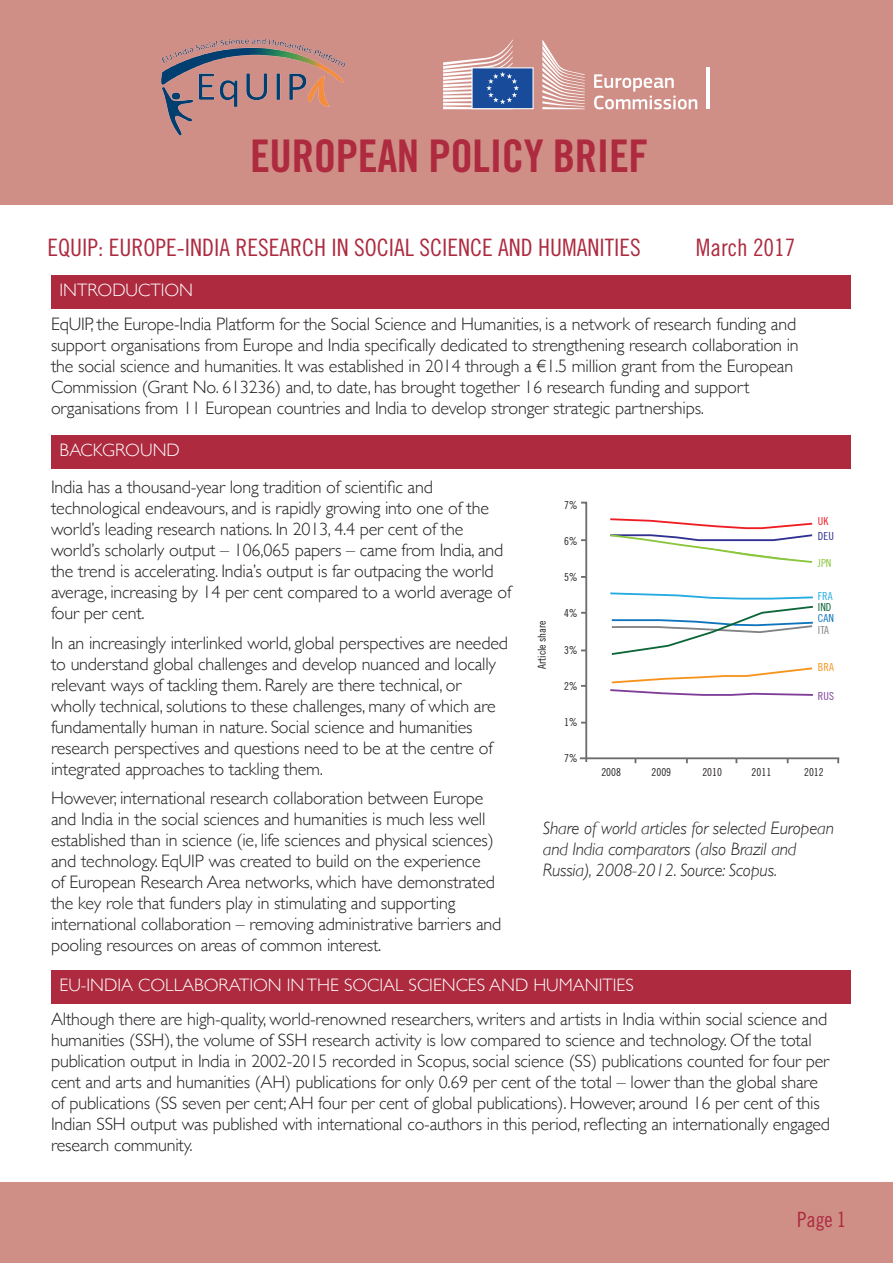
<style>
.page{position:relative;width:893px;height:1263px;background:#fff}
.page>*{position:absolute;margin:0;border:0;box-sizing:border-box;transform-origin:0 0}
.t1{font:45px "Trade Gothic LT Std Bd Cn 20";letter-spacing:-.01em;color:#ad2a3f}
.t2{font:24px "Trade Gothic LT Std Cn 18";color:#ad2a3f}
.t3{font:21px "Trade Gothic LT Std Cn 18";color:#ad2a3f}
.Text{font:300 18px/21px "Gill Sans";letter-spacing:-.01em;color:#231f20}
.Text-2{font:italic 300 18px/21px "Gill Sans";letter-spacing:-.01em;color:#231f20}
.Heading{font:300 18px "Gill Sans";color:#fff}
.t4{font:condensed 11.1px "Trade Gothic No.18";color:#231f20}
.t5{font:condensed 11.1px/11.2px "Trade Gothic No.18";color:#24aae1}
.t6{font:condensed 11.1px/14.9px "Trade Gothic No.18";color:#2e3092}
.t7{font:condensed 11.1px "Trade Gothic No.18";color:#8bc63e}
.t8{font:condensed 11.1px "Trade Gothic No.18";color:#f7931d}
.t9{font:condensed 11.1px "Trade Gothic No.18";color:#7e3e98}
.s1{color:#ee1d23}
.s2{color:#0c6638}
.s3{color:#1074bc}
.s4{color:#808285}
</style>
<div class="page">
<div style="left:0;top:0;width:893px;height:204px;background:#cf8e86"></div>
<img style="left:161px;top:38px;width:184px;height:98px">
<svg style="left:594px;top:74px;width:103px;height:35px"></svg>
<hr style="left:707px;top:67px;width:3px;height:42px;background:#fff">
<svg style="left:542px;top:39px;width:43px;height:70px"></svg>
<div style="left:471px;top:67px;width:63px;height:42px;background:#194b9b;border:1px solid #fff"></div>
<svg style="left:443px;top:39px;width:76px;height:70px"></svg>
<div style="left:51px;top:275px;width:799px;height:34px;background:#ad2a3f"></div>
<div style="left:51px;top:435px;width:799px;height:34px;background:#ad2a3f"></div>
<hr style="left:580px;top:757px;width:259px;height:2px;background:#6c6d70">
<svg style="left:610px;top:518px;width:203px;height:45px"></svg>
<svg style="left:610px;top:592px;width:203px;height:63px"></svg>
<svg style="left:610px;top:667px;width:203px;height:29px"></svg>
<svg style="left:579px;top:501px;width:9px;height:261px"></svg>
<div style="left:51px;top:970px;width:799px;height:34px;background:#ad2a3f"></div>
<div style="left:0;top:1183px;width:893px;height:80px;background:#cf8e86"></div>
<p class="t1" style="left:250px;top:129px;width:400px">EUROPEAN POLICY BRIEF</p>
<p class="t2" style="left:48px;top:233px;width:595px">EQUIP: EUROPE-INDIA RESEARCH IN SOCIAL SCIENCE AND HUMANITIES</p>
<p class="t2" style="left:696px;top:233px;width:101px">March 2017</p>
<p class="Heading" style="left:60px;top:276px;width:135px">INTRODUCTION</p>
<p class="Text" style="left:51px;top:313px;width:749px">EqUIP, the Europe-India Platform for the Social Science and Humanities, is a network of research funding and support organisations from Europe and India specifically dedicated to strengthening research collaboration in the social science and humanities. It was established in 2014 through a €1.5 million grant from the European Commission (Grant No. 613236) and, to date, has brought together 16 research funding and support organisations from 11 European countries and India to develop stronger strategic partnerships.</p>
<p class="Heading" style="left:60px;top:436px;width:122px">BACKGROUND</p>
<p class="Text" style="left:51px;top:476px;width:462px">India has a thousand-year long tradition of scientific and technological endeavours, and is rapidly growing into one of the world’s leading research nations. In 2013, 4.4 per cent of the world’s scholarly output – 106,065 papers – came from India, and the trend is accelerating. India’s output is far outpacing the world average, increasing by 14 per cent compared to a world average of four per cent.</p>
<p class="Text" style="left:51px;top:632px;width:458px">In an increasingly interlinked world, global perspectives are needed to understand global challenges and develop nuanced and locally relevant ways of tackling them. Rarely are there technical, or wholly technical, solutions to these challenges, many of which are fundamentally human in nature. Social science and humanities research perspectives and questions need to be at the centre of integrated approaches to tackling them.</p>
<p class="Text" style="left:51px;top:787px;width:452px">However, international research collaboration between Europe and India in the social sciences and humanities is much less well established than in science (ie, life sciences and physical sciences) and technology. EqUIP was created to build on the experience<br>of European Research Area networks, which have demonstrated the key role that funders play in stimulating and supporting international collaboration – removing administrative barriers and pooling resources on areas of common interest.</p>
<p class="Heading" style="left:60px;top:971px;width:576px">EU-INDIA COLLABORATION IN THE SOCIAL SCIENCES AND HUMANITIES</p>
<p class="Text" style="left:51px;top:1008px;width:781px">Although there are high-quality, world-renowned researchers, writers and artists in India within social science and humanities (SSH), the volume of SSH research activity is low compared to science and technology. Of the total publication output in India in 2002-2015 recorded in Scopus, social science (SS) publications counted for four per cent and arts and humanities (AH) publications for only 0.69 per cent of the total – lower than the global share of publications (SS seven per cent; AH four per cent of global publications). However, around 16 per cent of this Indian SSH output was published with international co-authors in this period, reflecting an internationally engaged research community.</p>
<p class="t4" style="left:564px;top:498px;width:15px">7%</p>
<p class="t4" style="left:564px;top:534px;width:15px">6%</p>
<p class="t4" style="left:564px;top:571px;width:15px">5%</p>
<p class="t4" style="left:564px;top:607px;width:15px">4%</p>
<p class="t4" style="left:564px;top:643px;width:15px">3%</p>
<p class="t4" style="left:564px;top:679px;width:15px">2%</p>
<p class="t4" style="left:564px;top:715px;width:15px">1%</p>
<p class="t4" style="left:564px;top:751px;width:15px">7%</p>
<p class="t6" style="left:818px;top:514px;width:17px"><span class="s1">UK<br></span>DEU</p>
<p class="t7" style="left:818px;top:557px;width:15px">JPN</p>
<p class="t5" style="left:818px;top:590px;width:17px">FRA<br><span class="s2">IND<br></span><span class="s3">CAN<br></span><span class="s4">ITA</span></p>
<p class="t8" style="left:818px;top:660px;width:17px">BRA</p>
<p class="t9" style="left:818px;top:689px;width:17px">RUS</p>
<p class="t4" style="left:535px;top:669px;width:50px;rotate:-90deg">Article share</p>
<p class="t4" style="left:601px;top:765px;width:21px">2008</p>
<p class="t4" style="left:651px;top:765px;width:21px">2009</p>
<p class="t4" style="left:702px;top:765px;width:21px">2010</p>
<p class="t4" style="left:752px;top:765px;width:21px">2011</p>
<p class="t4" style="left:804px;top:765px;width:21px">2012</p>
<p class="Text-2" style="left:543px;top:818px;width:293px">Share of world articles for selected European and India comparators (also Brazil and<br>Russia), 2008-2012. Source: Scopus.</p>
<p class="t3" style="left:797px;top:1206px;width:51px">Page 1</p>
</div>
